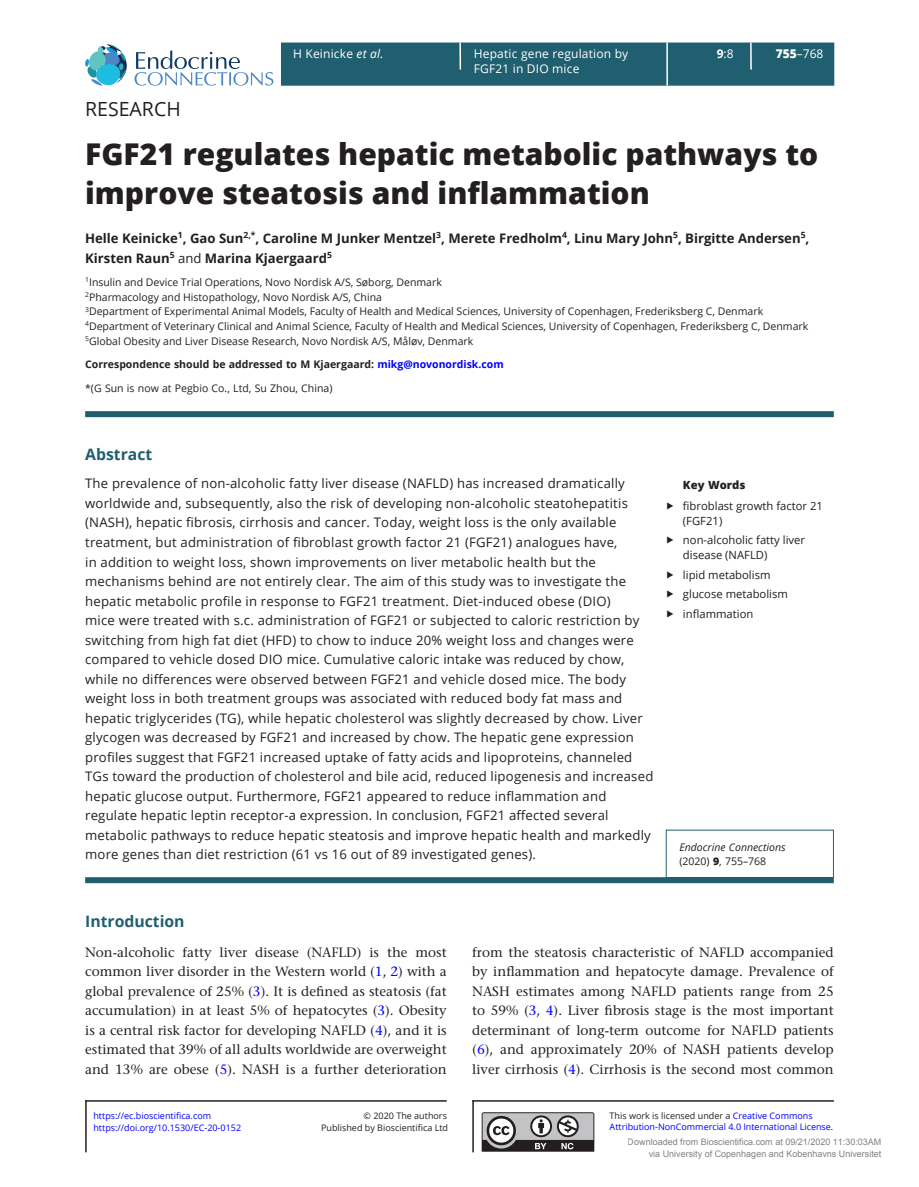
<style>
.page{position:relative;width:919px;height:1187px;background:#fff}
.page>*{position:absolute;margin:0;border:0;box-sizing:border-box;transform-origin:0 0}
.CT{font:800 30px/39px "Open Sans";color:#231f20}
.AT{font:19.5px "Open Sans";color:#231f20}
.H1_Rule{font:700 15.75px "Open Sans";color:#205f6f}
.ABS_H{font:700 15.75px "Open Sans";color:#205f6f}
.TXT{font:500 13.5px/19.5px "Stone Serif Std";color:#231f20;text-align:justify}
.ABS_TXT_L{font:13.2px/19.5px "Open Sans";letter-spacing:.015em;color:#231f20}
.AU{font:700 13.2px/19.5px "Open Sans";color:#231f20}
.t1{font:12px "Open Sans";letter-spacing:.015em;color:#fff}
.t2{font:11.25px/15px "Open Sans";color:#231f20}
.Keywords_Head{font:800 11.25px "Open Sans";color:#231f20}
.Address{font:10.5px "Open Sans";color:#231f20}
.Corres{font:700 10.5px "Open Sans";color:#231f20}
.FN{font:10.5px "Open Sans";color:#231f20}
.Corres-2{font:italic 10.5px "Open Sans";color:#231f20}
.Corres-3{font:10.5px "Open Sans";color:#231f20}
.t3{font:9px "Open Sans";color:#00f}
.t4{font:9px/12px "Arial";color:rgb(0 0 0/.5);text-align:right}
.t5{font:9px/11.6px "Open Sans";color:#231f20;text-align:right}
.s1{font-style:italic}
.s2{font-weight:700}
.s3{font-weight:800}
.s4{font-weight:400}
.s5{color:#00f}
</style>
<div class="page">
<div style="left:281px;top:43px;width:553px;height:43px;background:#205f6f;border:2px solid #205f6f"></div>
<svg style="left:750px;top:43px;width:1px;height:27px"></svg>
<hr style="left:666px;top:43px;width:2px;height:43px;background:#fff">
<hr style="left:459px;top:43px;width:2px;height:27px;background:#fff">
<svg style="left:134px;top:51px;width:139px;height:35px"></svg>
<svg style="left:85px;top:44px;width:42px;height:42px"></svg>
<div style="left:85px;top:411px;width:748px;height:6px;background:#205f6f"></div>
<div style="left:85px;top:877px;width:748px;height:6px;background:#205f6f"></div>
<svg style="left:481px;top:1112px;width:113px;height:39px;background:#8c8b8c"></svg>
<hr style="left:472px;top:1100px;width:361px;height:1px;background:#231f20">
<hr style="left:472px;top:1100px;width:2px;height:52px;background:#231f20">
<hr style="left:85px;top:1100px;width:361px;height:1px;background:#231f20">
<hr style="left:85px;top:1100px;width:2px;height:52px;background:#231f20">
<p class="t1" style="left:293px;top:46px;width:92px">H Keinicke <span class="s1">et al.</span></p>
<p class="t1" style="left:474px;top:46px;width:156px">Hepatic gene regulation by</p>
<p class="t1" style="left:716px;top:46px;width:18px"><span class="s2">9</span>:8</p>
<p class="t1" style="left:775px;top:46px;width:49px"><span class="s3">755</span>–768</p>
<p class="t1" style="left:474px;top:61px;width:107px">FGF21 in DIO mice</p>
<p class="AT" style="left:85px;top:96px;width:97px">RESEARCH</p>
<p class="CT" style="left:85px;top:133px;width:734px">FGF21 regulates hepatic metabolic pathways to improve steatosis and inflammation</p>
<p class="AU" style="left:85px;top:228px;width:725px">Helle Keinicke<sup>1</sup>, Gao Sun<sup>2,*</sup>, Caroline M Junker Mentzel<sup>3</sup>, Merete Fredholm<sup>4</sup>, Linu Mary John<sup>5</sup>, Birgitte Andersen<sup>5</sup>,<br>Kirsten Raun<sup>5</sup> <span class="s4">and</span> Marina Kjaergaard<sup>5</sup></p>
<p class="Address" style="left:85px;top:275px;width:358px"><sup>1</sup>Insulin and Device Trial Operations, Novo Nordisk A/S, Søborg, Denmark</p>
<p class="Address" style="left:85px;top:290px;width:298px"><sup>2</sup>Pharmacology and Histopathology, Novo Nordisk A/S, China</p>
<p class="Address" style="left:85px;top:304px;width:679px"><sup>3</sup>Department of Experimental Animal Models, Faculty of Health and Medical Sciences, University of Copenhagen, Frederiksberg C, Denmark</p>
<p class="Address" style="left:85px;top:319px;width:724px"><sup>4</sup>Department of Veterinary Clinical and Animal Science, Faculty of Health and Medical Sciences, University of Copenhagen, Frederiksberg C, Denmark</p>
<p class="Address" style="left:85px;top:333px;width:389px"><sup>5</sup>Global Obesity and Liver Disease Research, Novo Nordisk A/S, Måløv, Denmark</p>
<p class="Corres" style="left:85px;top:357px;width:420px">Correspondence should be addressed to M Kjaergaard: <span class="s5">mikg@novonordisk.com</span></p>
<p class="FN" style="left:85px;top:381px;width:249px">*(G Sun is now at Pegbio Co., Ltd, Su Zhou, China)</p>
<p class="ABS_H" style="left:85px;top:443px;width:69px">Abstract</p>
<p class="ABS_TXT_L" style="left:85px;top:473px;width:569px">The prevalence of non-alcoholic fatty liver disease (NAFLD) has increased dramatically worldwide and, subsequently, also the risk of developing non-alcoholic steatohepatitis (NASH), hepatic fibrosis, cirrhosis and cancer. Today, weight loss is the only available treatment, but administration of fibroblast growth factor 21 (FGF21) analogues have,<br>in addition to weight loss, shown improvements on liver metabolic health but the mechanisms behind are not entirely clear. The aim of this study was to investigate the hepatic metabolic profile in response to FGF21 treatment. Diet-induced obese (DIO)<br>mice were treated with s.c. administration of FGF21 or subjected to caloric restriction by switching from high fat diet (HFD) to chow to induce 20% weight loss and changes were compared to vehicle dosed DIO mice. Cumulative caloric intake was reduced by chow, while no differences were observed between FGF21 and vehicle dosed mice. The body weight loss in both treatment groups was associated with reduced body fat mass and hepatic triglycerides (TG), while hepatic cholesterol was slightly decreased by chow. Liver glycogen was decreased by FGF21 and increased by chow. The hepatic gene expression profiles suggest that FGF21 increased uptake of fatty acids and lipoproteins, channeled TGs toward the production of cholesterol and bile acid, reduced lipogenesis and increased hepatic glucose output. Furthermore, FGF21 appeared to reduce inflammation and regulate hepatic leptin receptor-a expression. In conclusion, FGF21 affected several metabolic pathways to reduce hepatic steatosis and improve hepatic health and markedly more genes than diet restriction (61 vs 16 out of 89 investigated genes).</p>
<p class="Keywords_Head" style="left:683px;top:476px;width:64px">Key Words</p>
<p class="t2" style="left:683px;top:498px;width:141px">fibroblast growth factor 21 (FGF21)</p>
<p class="t2" style="left:683px;top:532px;width:123px">non-alcoholic fatty liver disease (NAFLD)</p>
<p class="t2" style="left:683px;top:567px;width:89px">lipid metabolism</p>
<p class="t2" style="left:683px;top:586px;width:106px">glucose metabolism</p>
<p class="t2" style="left:683px;top:606px;width:72px">inflammation</p>
<p class="Corres-2" style="left:679px;top:839px;width:108px">Endocrine Connections</p>
<p class="Corres-3" style="left:679px;top:854px;width:88px">(2020) <span class="s3">9</span>, 755–768</p>
<p class="H1_Rule" style="left:85px;top:910px;width:101px">Introduction</p>
<p class="TXT" style="left:85px;top:942px;width:363px">Non-alcoholic fatty liver disease (NAFLD) is the most common liver disorder in the Western world (<span class="s5">1</span>, <span class="s5">2</span>) with a global prevalence of 25% (<span class="s5">3</span>). It is defined as steatosis (fat accumulation) in at least 5% of hepatocytes (<span class="s5">3</span>). Obesity is a central risk factor for developing NAFLD (<span class="s5">4</span>), and it is estimated that 39% of all adults worldwide are overweight and 13% are obese (<span class="s5">5</span>). NASH is a further deterioration</p>
<p class="TXT" style="left:472px;top:942px;width:363px">from the steatosis characteristic of NAFLD accompanied by inflammation and hepatocyte damage. Prevalence of NASH estimates among NAFLD patients range from 25 to 59% (<span class="s5">3</span>, <span class="s5">4</span>). Liver fibrosis stage is the most important determinant of long-term outcome for NAFLD patients (<span class="s5">6</span>), and approximately 20% of NASH patients develop liver cirrhosis (<span class="s5">4</span>). Cirrhosis is the second most common</p>
<p class="t3" style="left:93px;top:1109px;width:119px">https://ec.bioscientifica.com</p>
<p class="t5" style="left:321px;top:1109px;width:128px">© 2020 The authors<br>Published by Bioscientifica Ltd</p>
<p class="t5" style="left:609px;top:1109px;width:204px">This work is licensed under a <span class="s5">Creative Commons</span></p>
<p class="t3" style="left:93px;top:1121px;width:149px">https://doi.org/10.1530/EC-20-0152</p>
<p class="t3" style="left:609px;top:1120px;width:225px">Attribution-NonCommercial 4.0 International License.</p>
<p class="t4" style="left:627px;top:1135px;width:255px">Downloaded from Bioscientifica.com at 09/21/2020 11:30:03AM via University of Copenhagen and Kobenhavns Universitet</p>
</div>
